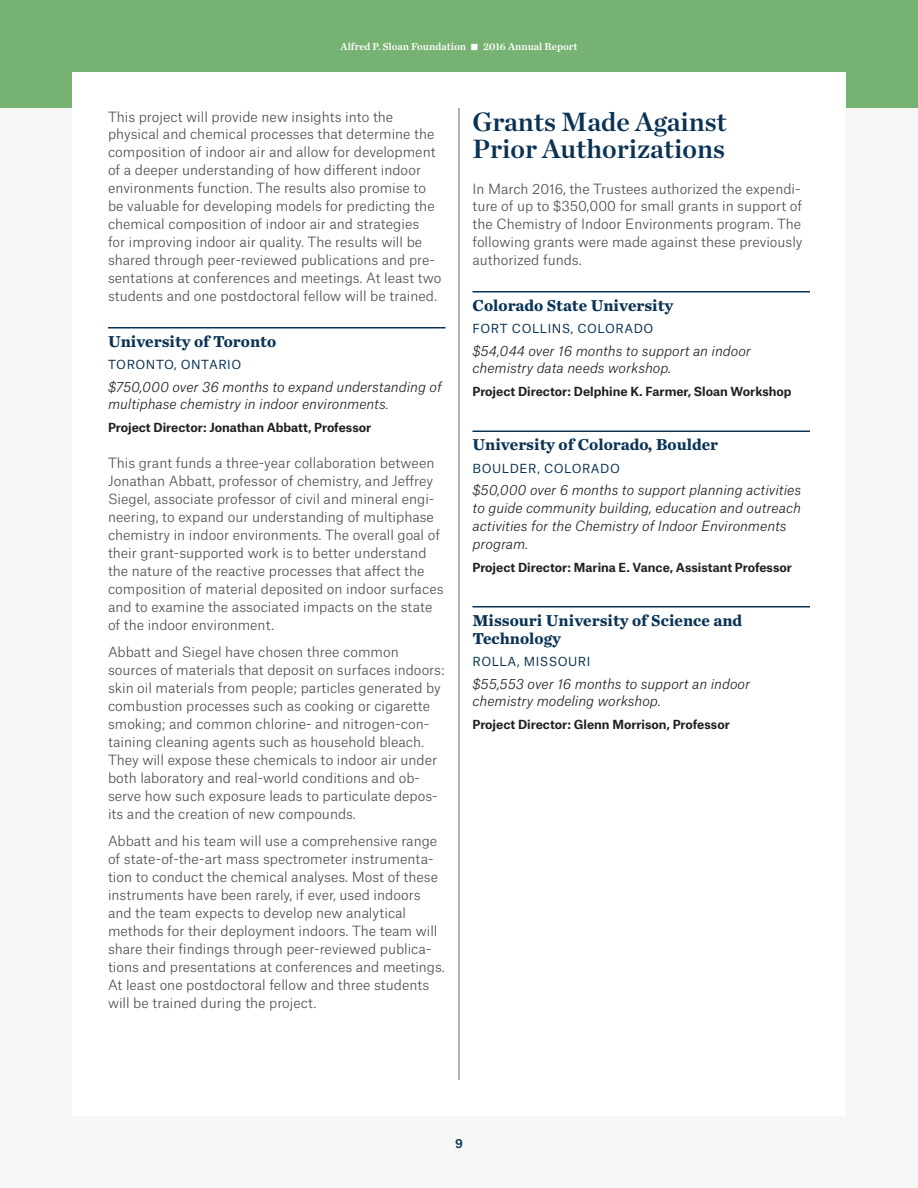
<style>
.page{position:relative;width:918px;height:1188px;background:#f7f7f6}
.page>*{position:absolute;margin:0;border:0;box-sizing:border-box;transform-origin:0 0}
.t1{font:600 27px/27px "Chronicle Deck";color:#0a3254}
.t2{font:700 16.5px/18px "Chronicle Text G1";color:#0a3254}
.t3{font:300 13.5px/18px "Atlas Grotesk";color:#4d4d4f}
.t4{font:italic 300 13.5px/18px "Atlas Grotesk";color:#231f20}
.t5{font:700 12px "Atlas Grotesk";letter-spacing:-.005em;color:#231f20}
.t6{font:12px "Atlas Grotesk";letter-spacing:.045em;color:#0a3254}
.t7{font:500 12px "Atlas Grotesk";color:#0a3254}
.t8{font:10.5px "Chronicle Text G1 Semi";color:#fff}
</style>
<div class="page">
<div style="left:0;top:0;width:918px;height:108px;background:#76b272"></div>
<div style="left:72px;top:72px;width:774px;height:1044px;background:#fff"></div>
<hr style="left:108px;top:327px;width:338px;height:1px;background:#0a3254">
<hr style="left:472px;top:291px;width:338px;height:1px;background:#0a3254">
<hr style="left:472px;top:430px;width:338px;height:2px;background:#0a3254">
<hr style="left:472px;top:606px;width:338px;height:2px;background:#0a3254">
<hr style="left:459px;top:108px;width:1px;height:972px;background:#636466">
<p class="t8" style="left:341px;top:38px;width:127px">Alfred P. Sloan Foundation</p>
<p class="t8" style="left:483px;top:38px;width:96px">2016 Annual Report</p>
<p class="t3" style="left:108px;top:106px;width:335px">This project will provide new insights into the physical and chemical processes that determine the composition of indoor air and allow for development of a deeper understanding of how different indoor environments function. The results also promise to be valuable for developing models for predicting the chemical composition of indoor air and strategies<br>for improving indoor air quality. The results will be shared through peer-reviewed publications and pre&shy;sentations at conferences and meetings. At least two students and one postdoctoral fellow will be trained.</p>
<p class="t2" style="left:108px;top:331px;width:170px">University of Toronto</p>
<p class="t6" style="left:108px;top:355px;width:135px">TORONTO, ONTARIO</p>
<p class="t4" style="left:108px;top:376px;width:335px">$750,000 over 36 months to expand understanding of multiphase chemistry in indoor environments.</p>
<p class="t5" style="left:108px;top:418px;width:265px">Project Director: Jonathan Abbatt, Professor</p>
<p class="t3" style="left:108px;top:453px;width:337px">This grant funds a three-year collaboration between Jonathan Abbatt, professor of chemistry, and Jeffrey Siegel, associate professor of civil and mineral engi&shy;neering, to expand our understanding of multiphase chemistry in indoor environments. The overall goal of their grant-supported work is to better understand the nature of the reactive processes that affect the composition of material deposited on indoor surfaces and to examine the associated impacts on the state of the indoor environment.</p>
<p class="t3" style="left:108px;top:642px;width:338px">Abbatt and Siegel have chosen three common sources of materials that deposit on surfaces indoors: skin oil materials from people; particles generated by combustion processes such as cooking or cigarette smoking; and common chlorine- and nitrogen-con&shy;taining cleaning agents such as household bleach.<br>They will expose these chemicals to indoor air under both laboratory and real-world conditions and ob&shy;serve how such exposure leads to particulate depos&shy;its and the creation of new compounds.</p>
<p class="t3" style="left:108px;top:830px;width:338px">Abbatt and his team will use a comprehensive range of state-of-the-art mass spectrometer instrumenta&shy;tion to conduct the chemical analyses. Most of these instruments have been rarely, if ever, used indoors and the team expects to develop new analytical methods for their deployment indoors. The team will share their findings through peer-reviewed publica&shy;tions and presentations at conferences and meetings.<br>At least one postdoctoral fellow and three students will be trained during the project.</p>
<h1 class="t1" style="left:472px;top:107px;width:256px">Grants Made Against<br>Prior Authorizations</h1>
<p class="t3" style="left:472px;top:178px;width:332px">In March 2016, the Trustees authorized the expendi&shy;ture of up to $350,000 for small grants in support of the Chemistry of Indoor Environments program. The following grants were made against these previously authorized funds.</p>
<p class="t2" style="left:472px;top:295px;width:202px">Colorado State University</p>
<p class="t6" style="left:473px;top:319px;width:182px">FORT COLLINS, COLORADO</p>
<p class="t4" style="left:472px;top:340px;width:280px">$54,044 over 16 months to support an indoor chemistry data needs workshop.</p>
<p class="t5" style="left:472px;top:382px;width:321px">Project Director: Delphine K. Farmer, Sloan Workshop</p>
<p class="t2" style="left:472px;top:434px;width:247px">University of Colorado, Boulder</p>
<p class="t6" style="left:473px;top:458px;width:149px">BOULDER, COLORADO</p>
<p class="t4" style="left:472px;top:479px;width:330px">$50,000 over 6 months to support planning activities to guide community building, education and outreach activities for the Chemistry of Indoor Environments program.</p>
<p class="t5" style="left:472px;top:557px;width:321px">Project Director: Marina E. Vance, Assistant Professor</p>
<p class="t2" style="left:472px;top:610px;width:271px">Missouri University of Science and<br>Technology</p>
<p class="t6" style="left:473px;top:652px;width:119px">ROLLA, MISSOURI</p>
<p class="t4" style="left:472px;top:673px;width:279px">$55,553 over 16 months to support an indoor chemistry modeling workshop.</p>
<p class="t5" style="left:472px;top:715px;width:259px">Project Director: Glenn Morrison, Professor</p>
<p class="t7" style="left:455px;top:1133px;width:9px">9</p>
</div>
